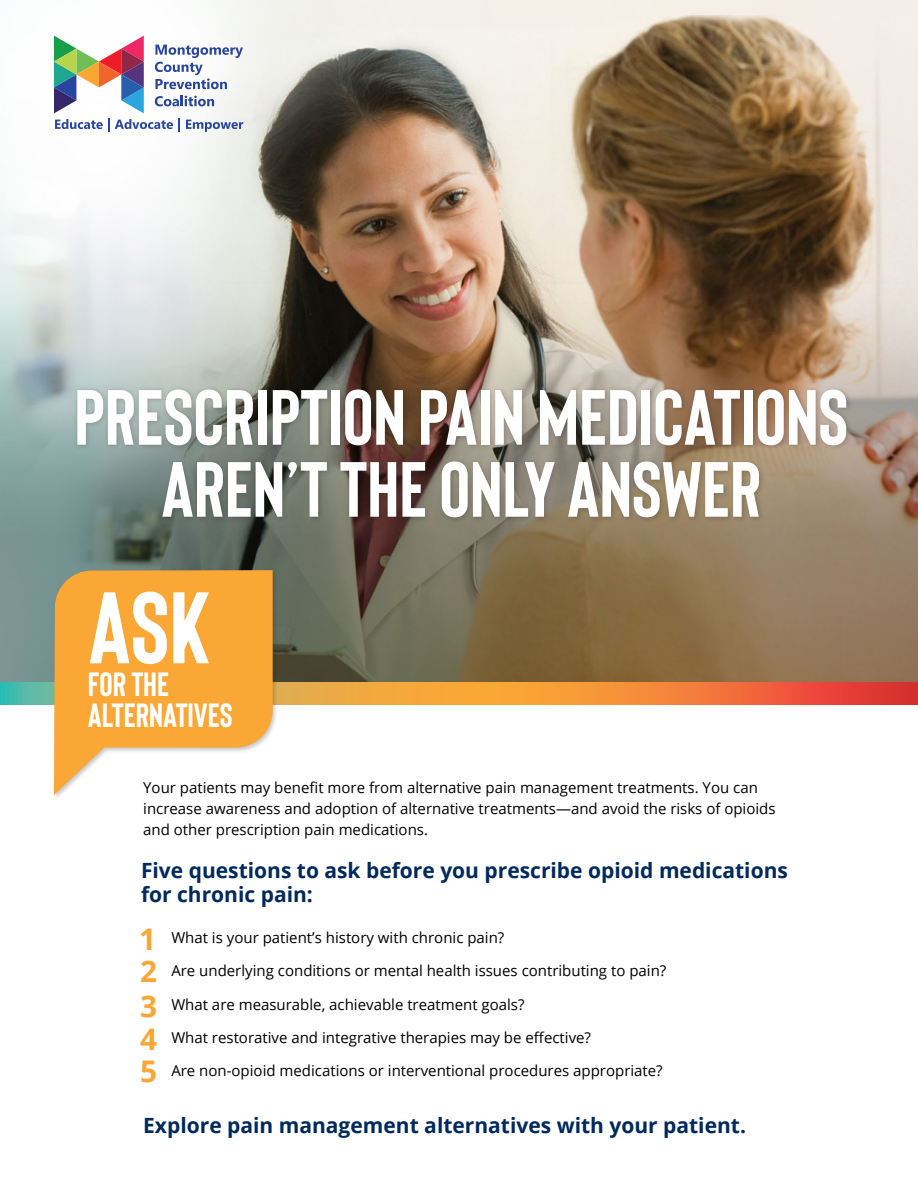
<style>
.page{position:relative;width:918px;height:1188px;background:#fff}
.page>*{position:absolute;margin:0;border:0;box-sizing:border-box;transform-origin:0 0}
.t1{font:700 101.4px "Bison";color:#fff}
.t2{font:700 78px/72px "Bison";color:#fff;text-align:center}
.t3{font:700 33.6px/31px "Bison";color:#fff}
.t4{font:700 29.85px "Open Sans";color:#faa736}
.t5{font:700 21px/24px "Open Sans";color:#00295c}
.body_copy{font:15px/21px "Open Sans";color:#000001}
</style>
<div class="page">
<img style="left:0;top:0;width:918px;height:682px">
<svg style="left:0;top:682px;width:918px;height:22px;background:#e48842"></svg>
<div style="left:52px;top:568px;width:227px;height:232px;background:#231f20;opacity:.25"></div>
<svg style="left:54px;top:570px;width:219px;height:225px;fill:#faa736"></svg>
<div style="left:73px;top:385px;width:780px;height:139px;background:#231f20;opacity:.25"></div>
<svg style="left:155px;top:45px;width:88px;height:44px"></svg>
<svg style="left:155px;top:96px;width:59px;height:10px"></svg>
<svg style="left:55px;top:119px;width:125px;height:13px"></svg>
<svg style="left:186px;top:120px;width:57px;height:12px"></svg>
<svg style="left:54px;top:36px;width:90px;height:77px"></svg>
<p class="t2" style="left:74px;top:382px;width:775px">PRESCRIPTION PAIN MEDICATIONS<br>AREN’T THE ONLY ANSWER</p>
<p class="t1" style="left:88px;top:573px;width:123px">ASK</p>
<p class="t3" style="left:88px;top:669px;width:146px">FOR THE<br>ALTERNATIVES</p>
<p class="body_copy" style="left:143px;top:777px;width:634px">Your patients may benefit more from alternative pain management treatments. You can increase awareness and adoption of alternative treatments—and avoid the risks of opioids and other prescription pain medications.</p>
<p class="t5" style="left:141px;top:858px;width:648px">Five questions to ask before you prescribe opioid medications for chronic pain:</p>
<p class="body_copy" style="left:171px;top:927px;width:335px">What is your patient’s history with chronic pain?</p>
<p class="body_copy" style="left:171px;top:960px;width:496px">Are underlying conditions or mental health issues contributing to pain?</p>
<p class="body_copy" style="left:171px;top:993px;width:355px">What are measurable, achievable treatment goals?</p>
<p class="body_copy" style="left:171px;top:1027px;width:421px">What restorative and integrative therapies may be effective?</p>
<p class="body_copy" style="left:171px;top:1060px;width:493px">Are non-opioid medications or interventional procedures appropriate?</p>
<p class="t4" style="left:139px;top:918px;width:19px">1</p>
<p class="t4" style="left:140px;top:950px;width:19px">2</p>
<p class="t4" style="left:140px;top:985px;width:19px">3</p>
<p class="t4" style="left:140px;top:1018px;width:19px">4</p>
<p class="t4" style="left:140px;top:1050px;width:19px">5</p>
<p class="t5" style="left:143px;top:1113px;width:604px">Explore pain management alternatives with your patient.</p>
</div>
